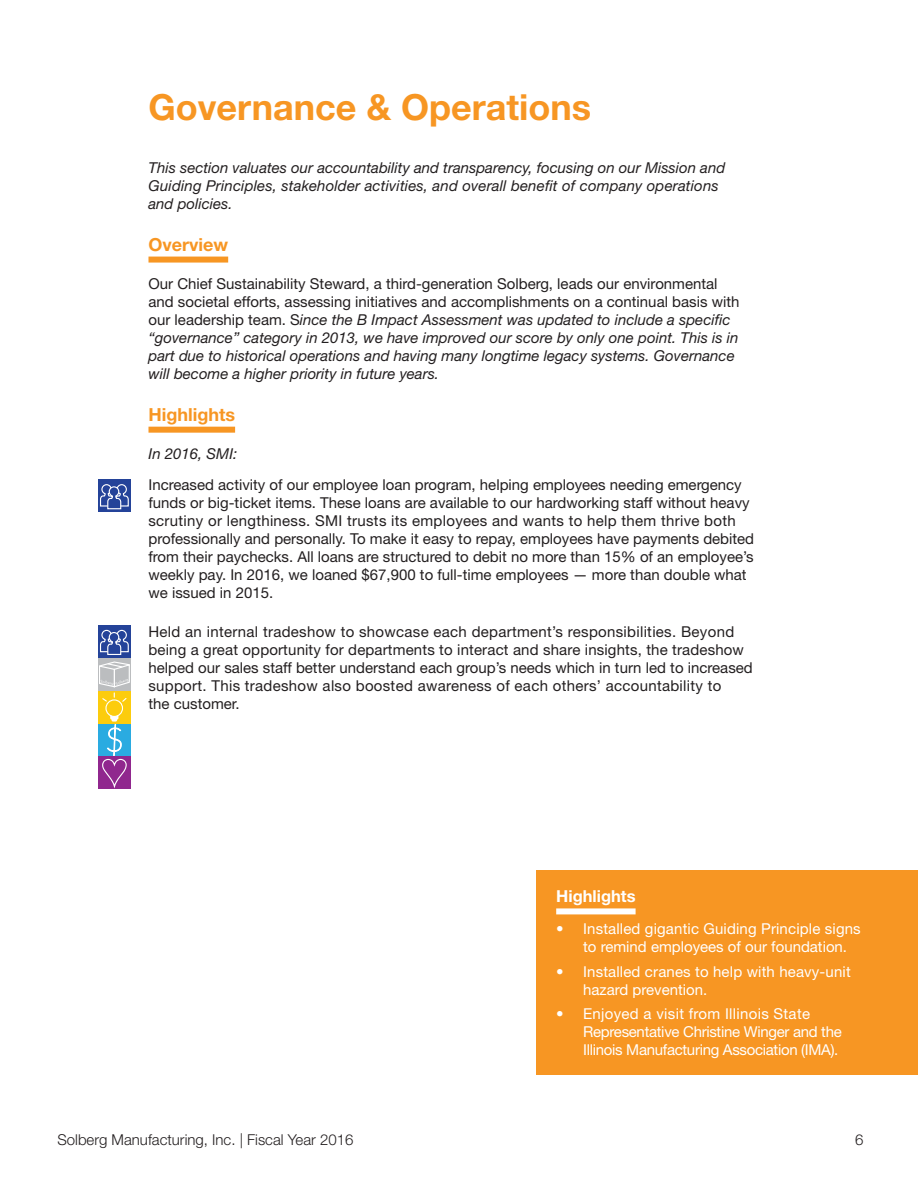
<style>
.page{position:relative;width:918px;height:1188px;background:#fff}
.page>*{position:absolute;margin:0;border:0;box-sizing:border-box;transform-origin:0 0}
.t1{font:700 36px "Helvetica Neue LT Std";color:#f79623}
.t2{font:700 18px "Helvetica Neue LT Std";color:#f79623}
.t3{font:700 16.5px "Helvetica Neue LT Std";color:#fff}
.t4{font:15px/18px "Helvetica Neue LT Std";color:#231f20}
.t5{font:italic 15px/18px "Helvetica Neue LT Std";color:#231f20}
.t6{font:15px/18px "Helvetica Neue LT Std";color:#fff}
.t7{font:15px/18px "Helvetica Neue LT Std";letter-spacing:-.02em;color:#fff}
.t8{font:300 15px "Helvetica Neue LT Std";color:#231f20}
.s1{font-style:normal}
</style>
<div class="page">
<div style="left:148px;top:257px;width:80px;height:6px;background:#f79623"></div>
<div style="left:148px;top:427px;width:87px;height:6px;background:#f79623"></div>
<div style="left:98px;top:724px;width:32px;height:32px;background:#2aabe1"></div>
<div style="left:98px;top:625px;width:32px;height:33px;background:#244399"></div>
<div style="left:98px;top:480px;width:32px;height:32px;background:#244399"></div>
<svg style="left:100px;top:484px;width:29px;height:26px"></svg>
<div style="left:537px;top:870px;width:381px;height:205px;background:#f79623"></div>
<div style="left:98px;top:691px;width:32px;height:32px;background:#fccc0d"></div>
<div style="left:105px;top:699px;width:18px;height:18px;border:1px solid #fff;border-radius:50%"></div>
<svg style="left:98px;top:629px;width:33px;height:74px"></svg>
<div style="left:98px;top:757px;width:32px;height:32px;background:#90278e"></div>
<svg style="left:101px;top:715px;width:26px;height:73px"></svg>
<div style="left:556px;top:908px;width:80px;height:6px;background:#fff"></div>
<h1 class="t1" style="left:148px;top:85px;width:444px">Governance &amp; Operations</h1>
<p class="t5" style="left:148px;top:158px;width:578px">This section valuates our accountability and transparency, focusing on our Mission and<br>Guiding Principles, stakeholder activities, and overall benefit of company operations and policies.</p>
<p class="t2" style="left:148px;top:233px;width:81px">Overview</p>
<p class="t5" style="left:148px;top:274px;width:592px"><span class="s1">Our Chief Sustainability Steward, a third-generation Solberg, leads our environmental and societal efforts, assessing initiatives and accomplishments on a continual basis with our leadership team. S</span>ince the B Impact Assessment was updated to include a specific “governance” category in 2013, we have improved our score by only one point. This is in part due to historical operations and having many longtime legacy systems. Governance will become a higher priority in future years.</p>
<p class="t2" style="left:148px;top:403px;width:88px">Highlights</p>
<p class="t5" style="left:148px;top:444px;width:90px">In 2016, SMI:</p>
<p class="t4" style="left:148px;top:476px;width:607px">Increased activity of our employee loan program, helping employees needing emergency funds or big-ticket items. These loans are available to our hardworking staff without heavy scrutiny or lengthiness. SMI trusts its employees and wants to help them thrive both professionally and personally. To make it easy to repay, employees have payments debited from their paychecks. All loans are structured to debit no more than 15% of an employee’s weekly pay. In 2016, we loaned $67,900 to full-time employees — more than double what we issued in 2015.</p>
<p class="t4" style="left:148px;top:622px;width:606px">Held an internal tradeshow to showcase each department’s responsibilities. Beyond being a great opportunity for departments to interact and share insights, the tradeshow helped our sales staff better understand each group’s needs which in turn led to increased support. This tradeshow also boosted awareness of each others’ accountability to<br>the customer.</p>
<p class="t3" style="left:556px;top:886px;width:81px">Highlights</p>
<p class="t6" style="left:583px;top:919px;width:279px;text-indent:-27px">• Installed gigantic Guiding Principle signs to remind employees of our foundation.</p>
<p class="t6" style="left:583px;top:962px;width:269px;text-indent:-27px">• Installed cranes to help with heavy-unit hazard prevention.</p>
<p class="t7" style="left:583px;top:1005px;width:260px;text-indent:-27px">• Enjoyed a visit from Illinois State<br>Representative Christine Winger and the<br>Illinois Manufacturing Association (IMA).</p>
<p class="t8" style="left:57px;top:1130px;width:297px">Solberg Manufacturing, Inc. | Fiscal Year 2016</p>
<p class="t8" style="left:855px;top:1130px;width:10px">6</p>
</div>
